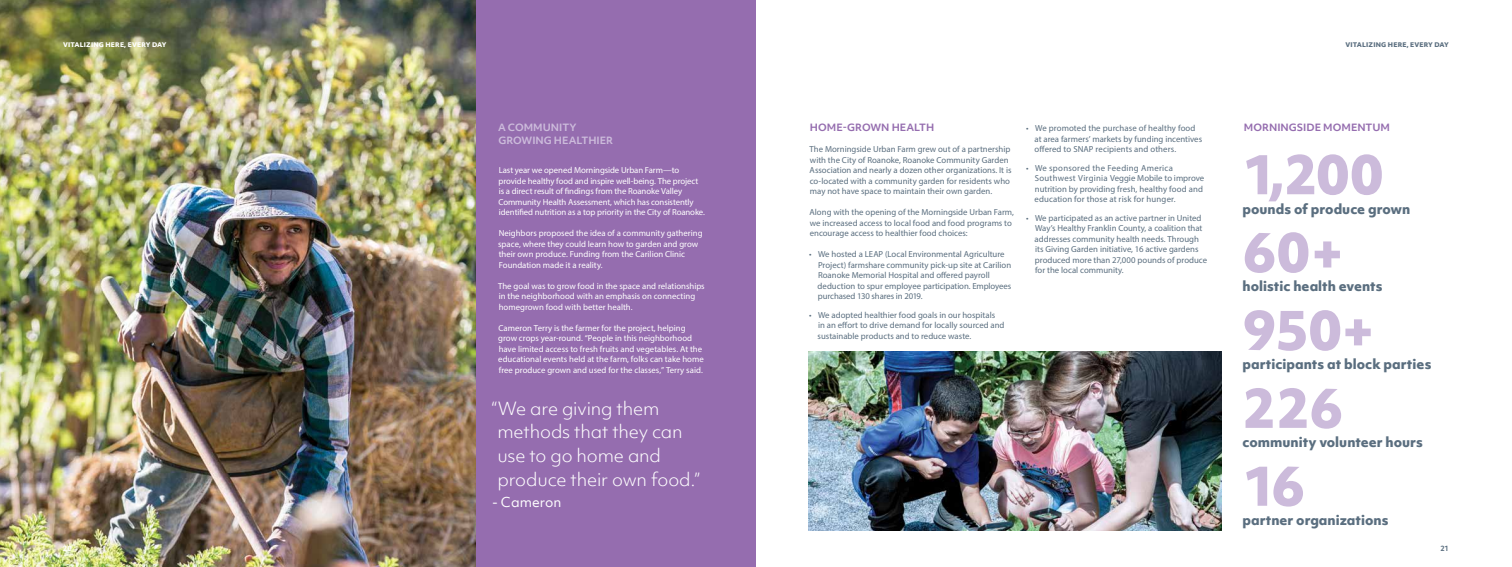
<style>
.page{position:relative;width:1512px;height:567px;background:#fff}
.page>*{position:absolute;margin:0;border:0;box-sizing:border-box;transform-origin:0 0}
.t1{font:800 52.5px "Objektiv Mk 1";letter-spacing:-.02em;color:#ccbbdb}
.t2{font:300 17.5px/23.6px "Objektiv Mk 1";letter-spacing:-.01em;color:#fff}
.t3{font:800 13.12px "Objektiv Mk 1";color:#5a6e7f}
.t4{font:13.12px "Objektiv Mk 1";color:#fff}
.t5{font:700 9.62px "Objektiv Mk 1";color:#956daf}
.t6{font:700 9.62px/13.1px "Objektiv Mk 1";color:#ccbbdb}
.t7{font:8.75px/10.5px "Myriad Pro";color:#5a6e7f}
.t8{font:8.75px/10.5px "Myriad Pro";letter-spacing:-.005em;color:#fff}
.t9{font:700 7px "Objektiv Mk 1";color:#fff}
.t10{font:700 7px "Objektiv Mk 1";color:#5a6e7f}
.t11{font:800 6.12px "Objektiv Mk 1";letter-spacing:.025em;color:#5a6e7f}
.t12{font:800 6.12px "Objektiv Mk 1";letter-spacing:.025em;color:#fff}
</style>
<div class="page">
<div style="left:476px;top:0;width:280px;height:567px;background:#956daf"></div>
<img style="left:0;top:0;width:476px;height:567px">
<img style="left:808px;top:352px;width:414px;height:178px">
<p class="t12" style="left:63px;top:41px;width:105px">VITALIZING HERE, EVERY DAY</p>
<p class="t6" style="left:498px;top:121px;width:117px">A COMMUNITY<br>GROWING HEALTHIER</p>
<p class="t8" style="left:498px;top:165px;width:208px">Last year we opened Morningside Urban Farm—to provide healthy food and inspire well-being. The project is a direct result of findings from the Roanoke Valley Community Health Assessment, which has consistently identified nutrition as a top priority in the City of Roanoke.</p>
<p class="t8" style="left:498px;top:228px;width:206px">Neighbors proposed the idea of a community gathering space, where they could learn how to garden and grow their own produce. Funding from the Carilion Clinic Foundation made it a reality.</p>
<p class="t8" style="left:498px;top:280px;width:208px">The goal was to grow food in the space and relationships in the neighborhood with an emphasis on connecting homegrown food with better health.</p>
<p class="t8" style="left:498px;top:322px;width:207px">Cameron Terry is the farmer for the project, helping grow crops year-round. “People in this neighborhood have limited access to fresh fruits and vegetables. At the educational events held at the farm, folks can take home free produce grown and used for the classes,” Terry said.</p>
<h2 class="t2" style="left:497px;top:396px;width:204px;text-indent:-6px">“We are giving them methods that they can use to go home and produce their own food.”</h2>
<h3 class="t4" style="left:492px;top:493px;width:71px">- Cameron</h3>
<p class="t5" style="left:810px;top:121px;width:126px">HOME-GROWN HEALTH</p>
<p class="t7" style="left:810px;top:144px;width:204px">The Morningside Urban Farm grew out of a partnership with the City of Roanoke, Roanoke Community Garden Association and nearly a dozen other organizations. It is co-located with a community garden for residents who may not have space to maintain their own garden.</p>
<p class="t7" style="left:810px;top:207px;width:206px">Along with the opening of the Morningside Urban Farm, we increased access to local food and food programs to encourage access to healthier food choices:</p>
<p class="t7" style="left:818px;top:249px;width:195px;text-indent:-8px">• We hosted a LEAP (Local Environmental Agriculture Project) farmshare community pick-up site at Carilion Roanoke Memorial Hospital and offered payroll deduction to spur employee participation. Employees purchased 130 shares in 2019.</p>
<p class="t7" style="left:818px;top:309px;width:188px;text-indent:-8px">• We adopted healthier food goals in our hospitals<br>in an effort to drive demand for locally sourced and sustainable products and to reduce waste.</p>
<p class="t7" style="left:1035px;top:123px;width:169px;text-indent:-8px">• We promoted the purchase of healthy food at area farmers’ markets by funding incentives offered to SNAP recipients and others.</p>
<p class="t7" style="left:1035px;top:162px;width:171px;text-indent:-8px">• We sponsored the Feeding America Southwest Virginia Veggie Mobile to improve nutrition by providing fresh, healthy food and education for those at risk for hunger.</p>
<p class="t7" style="left:1035px;top:212px;width:174px;text-indent:-8px">• We participated as an active partner in United Way’s Healthy Franklin County, a coalition that addresses community health needs. Through its Giving Garden initiative, 16 active gardens produced more than 27,000 pounds of produce for the local community.</p>
<p class="t11" style="left:1345px;top:41px;width:105px">VITALIZING HERE, EVERY DAY</p>
<p class="t5" style="left:1244px;top:121px;width:148px">MORNINGSIDE MOMENTUM</p>
<h1 class="t1" style="left:1242px;top:137px;width:143px">1,200</h1>
<h3 class="t3" style="left:1242px;top:199px;width:169px">pounds of produce grown</h3>
<h1 class="t1" style="left:1242px;top:215px;width:103px">60+</h1>
<h3 class="t3" style="left:1242px;top:277px;width:142px">holistic health events</h3>
<h1 class="t1" style="left:1242px;top:292px;width:134px">950+</h1>
<h3 class="t3" style="left:1242px;top:355px;width:190px">participants at block parties</h3>
<h1 class="t1" style="left:1242px;top:370px;width:102px">226</h1>
<h3 class="t3" style="left:1242px;top:433px;width:182px">community volunteer hours</h3>
<h1 class="t1" style="left:1242px;top:448px;width:64px">16</h1>
<h3 class="t3" style="left:1242px;top:511px;width:148px">partner organizations</h3>
<p class="t9" style="left:63px;top:544px;width:10px">20</p>
<p class="t10" style="left:1440px;top:544px;width:10px">21</p>
</div>
